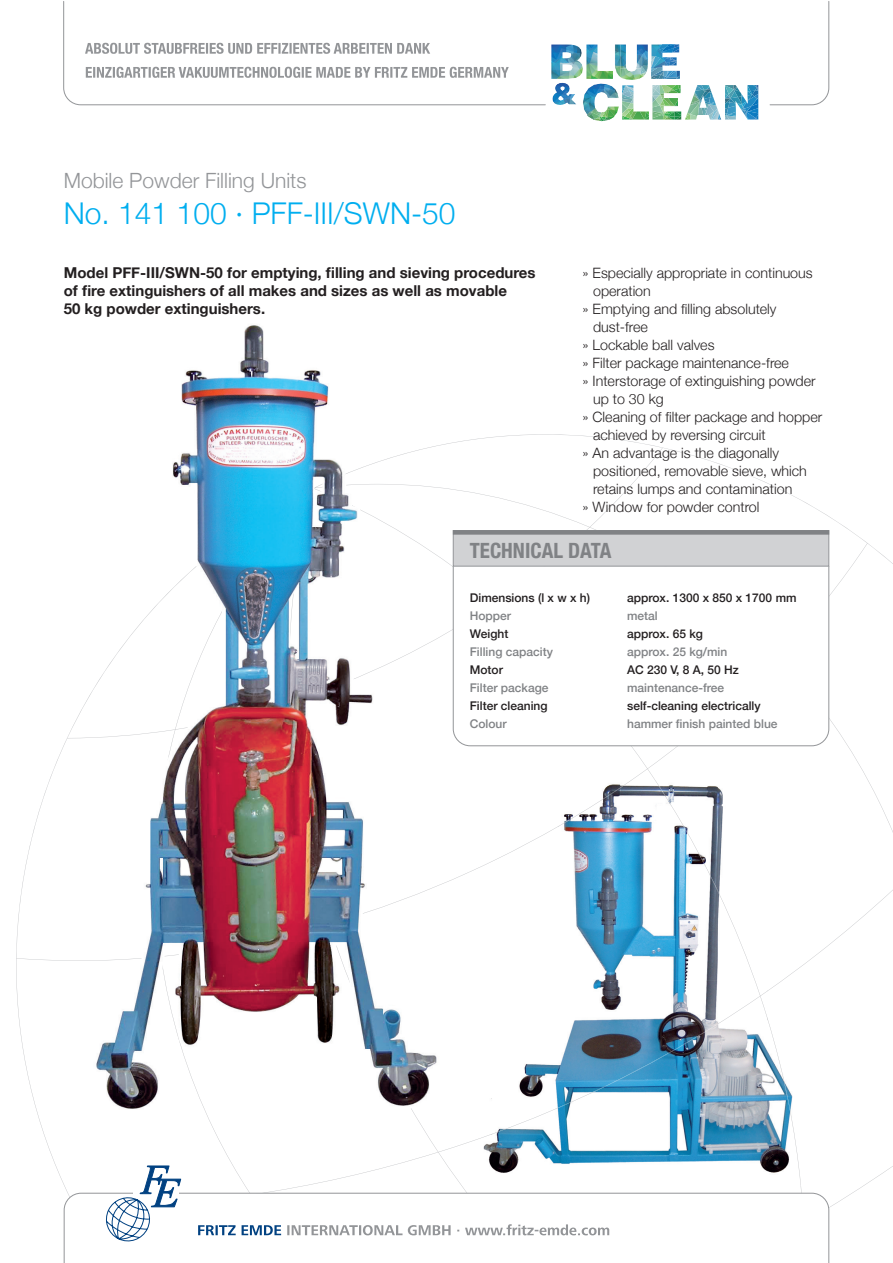
<style>
.page{position:relative;width:893px;height:1263px;background:#fff}
.page>*{position:absolute;margin:0;border:0;box-sizing:border-box;transform-origin:0 0}
.t1{font:300 30px "Helvetica Neue";color:#00aeef}
.t2{font:300 21px "Helvetica Neue";color:#939598}
.t3{font:700 condensed 21px "Helvetica Neue";color:#808285}
.t4{font:700 15px/18px "Helvetica Neue";color:#231f20}
.t5{font:300 14.25px "Helvetica Neue";color:#231f20}
.t6{font:500 12px "Helvetica Neue";color:#231f20}
.t7{font:500 12px "Helvetica Neue";color:#808285}
</style>
<div class="page">
<svg style="left:587px;top:108px;width:28px;height:13px"></svg>
<img style="left:622px;top:44px;width:137px;height:76px">
<img style="left:551px;top:44px;width:69px;height:35px">
<img style="left:620px;top:44px;width:46px;height:24px">
<img style="left:620px;top:68px;width:23px;height:23px">
<svg style="left:63px;top:1192px;width:767px;height:71px"></svg>
<svg style="left:287px;top:1224px;width:322px;height:11px"></svg>
<svg style="left:198px;top:1225px;width:83px;height:10px"></svg>
<svg style="left:103px;top:1165px;width:78px;height:79px"></svg>
<svg style="left:63px;top:1px;width:483px;height:105px"></svg>
<svg style="left:769px;top:1px;width:61px;height:105px"></svg>
<svg style="left:452px;top:565px;width:378px;height:181px"></svg>
<div style="left:453px;top:530px;width:376px;height:36px;background:#d1d2d4;border:1px solid #939598"></div>
<div style="left:453px;top:530px;width:376px;height:5px;background:#808285"></div>
<img style="left:483px;top:786px;width:284px;height:387px">
<img style="left:558px;top:775px;width:126px;height:51px">
<img style="left:470px;top:826px;width:89px;height:46px">
<img style="left:683px;top:826px;width:35px;height:66px">
<img style="left:718px;top:890px;width:49px;height:134px">
<img style="left:767px;top:954px;width:50px;height:231px">
<img style="left:668px;top:1023px;width:50px;height:31px">
<img style="left:611px;top:1053px;width:57px;height:30px">
<img style="left:490px;top:1083px;width:123px;height:51px">
<img style="left:470px;top:1134px;width:23px;height:8px">
<img style="left:91px;top:357px;width:349px;height:759px">
<h2 class="t2" style="left:64px;top:164px;width:244px">Mobile Powder Filling Units</h2>
<h1 class="t1" style="left:64px;top:189px;width:393px">No. 141 100 · PFF-III/SWN-50</h1>
<p class="t4" style="left:64px;top:264px;width:473px">Model PFF-III/SWN-50 for emptying, filling and sieving procedures of fire extinguishers of all makes and sizes as well as movable<br>50 kg powder extinguishers.</p>
<p class="t5" style="left:583px;top:262px;width:232px">» Especially appropriate in continuous</p>
<p class="t5" style="left:593px;top:280px;width:59px">operation</p>
<p class="t5" style="left:583px;top:298px;width:195px">» Emptying and filling absolutely</p>
<p class="t5" style="left:593px;top:315px;width:56px">dust-free</p>
<p class="t5" style="left:583px;top:333px;width:133px">» Lockable ball valves</p>
<p class="t5" style="left:583px;top:351px;width:208px">» Filter package maintenance-free</p>
<p class="t5" style="left:583px;top:369px;width:235px">» Interstorage of extinguishing powder</p>
<p class="t5" style="left:593px;top:387px;width:72px">up to 30 kg</p>
<p class="t5" style="left:583px;top:405px;width:241px">» Cleaning of filter package and hopper</p>
<p class="t5" style="left:593px;top:423px;width:174px">achieved by reversing circuit</p>
<p class="t5" style="left:583px;top:441px;width:198px">» An advantage is the diagonally</p>
<p class="t5" style="left:593px;top:459px;width:215px">positioned, removable sieve, which</p>
<p class="t5" style="left:593px;top:477px;width:201px">retains lumps and contamination</p>
<p class="t5" style="left:583px;top:495px;width:178px">» Window for powder control</p>
<h2 class="t3" style="left:470px;top:533px;width:143px">TECHNICAL DATA</h2>
<p class="t6" style="left:470px;top:588px;width:122px">Dimensions (l x w x h)</p>
<p class="t6" style="left:627px;top:588px;width:171px">approx. 1300 x 850 x 1700 mm</p>
<p class="t7" style="left:470px;top:606px;width:43px">Hopper</p>
<p class="t7" style="left:627px;top:606px;width:32px">metal</p>
<p class="t6" style="left:470px;top:624px;width:40px">Weight</p>
<p class="t6" style="left:627px;top:624px;width:77px">approx. 65 kg</p>
<p class="t7" style="left:470px;top:642px;width:85px">Filling capacity</p>
<p class="t7" style="left:627px;top:642px;width:102px">approx. 25 kg/min</p>
<p class="t6" style="left:470px;top:660px;width:35px">Motor</p>
<p class="t6" style="left:627px;top:660px;width:113px">AC 230 V, 8 A, 50 Hz</p>
<p class="t7" style="left:470px;top:678px;width:80px">Filter package</p>
<p class="t7" style="left:627px;top:678px;width:99px">maintenance-free</p>
<p class="t6" style="left:470px;top:696px;width:79px">Filter cleaning</p>
<p class="t6" style="left:627px;top:696px;width:135px">self-cleaning electrically</p>
<p class="t7" style="left:470px;top:714px;width:38px">Colour</p>
<p class="t7" style="left:627px;top:714px;width:152px">hammer finish painted blue</p>
</div>
